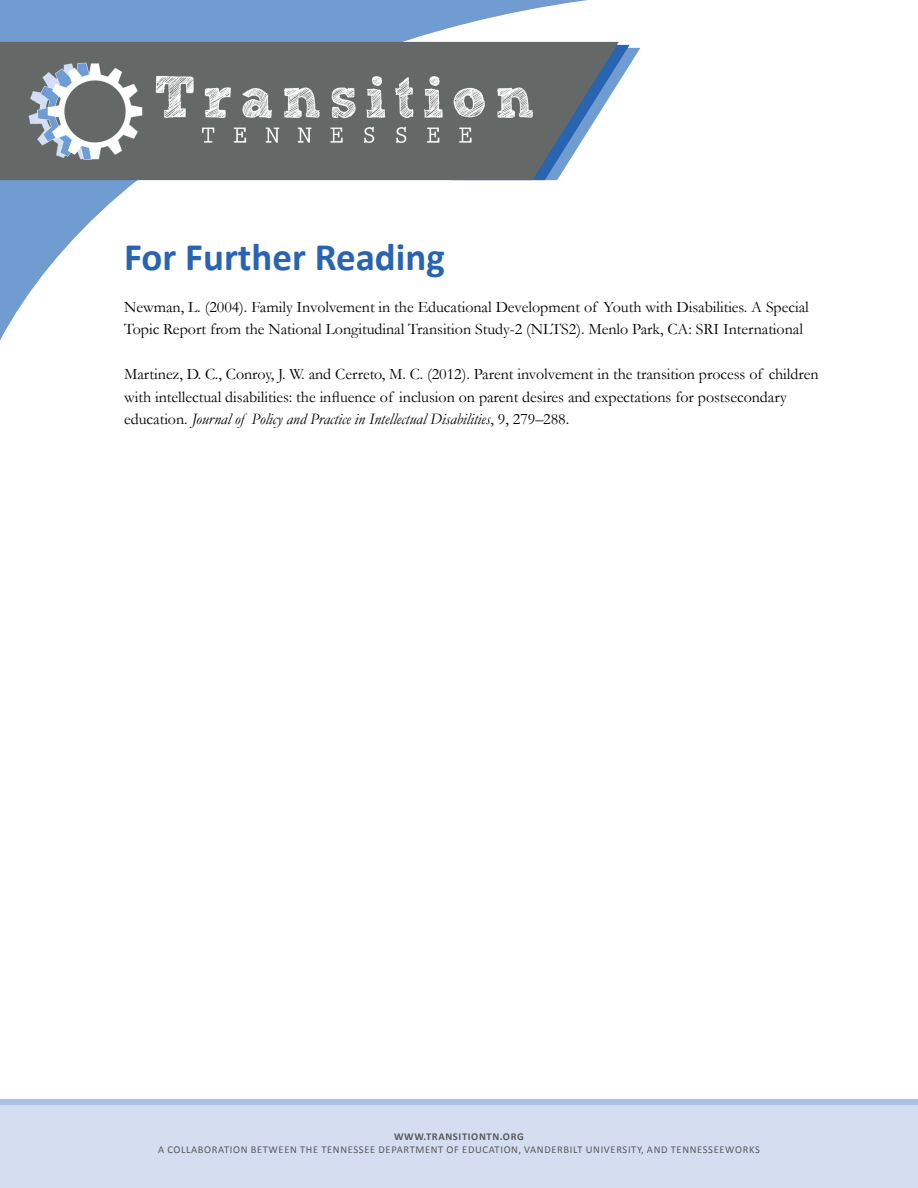
<style>
.page{position:relative;width:918px;height:1188px;background:#fff}
.page>*{position:absolute;margin:0;border:0;box-sizing:border-box;transform-origin:0 0}
.Copy{font:700 39px "Calibri";color:#2864b0}
.Table_text{font:16.05px/22.5px "Garamond";letter-spacing:-.005em;color:#000}
.t1{font:10.5px "Calibri";letter-spacing:.06em;color:#58595b}
.t2{font:700 10.5px "Calibri";letter-spacing:.06em;color:#58595b}
.s1{font-style:italic}
</style>
<div class="page">
<div style="left:0;top:1099px;width:918px;height:89px;background:#d5def1"></div>
<svg style="left:0;top:0;width:641px;height:341px"></svg>
<svg style="left:619px;top:45px;width:21px;height:135px"></svg>
<svg style="left:0;top:42px;width:619px;height:138px;background:#747e84"></svg>
<img style="left:6px;top:55px;width:547px;height:109px">
<p class="Copy" style="left:124px;top:232px;width:322px">For Further Reading</p>
<p class="Table_text" style="left:124px;top:295px;width:686px">Newman, L. (2004). Family Involvement in the Educational Development of Youth with Disabilities. A Special<br>Topic Report from the National Longitudinal Transition Study-2 (NLTS2). Menlo Park, CA: SRI International</p>
<p class="Table_text" style="left:124px;top:363px;width:696px">Martinez, D. C., Conroy, J. W. and Cerreto, M. C. (2012). Parent involvement in the transition process of children with intellectual disabilities: the influence of inclusion on parent desires and expectations for postsecondary education. <span class="s1">Journal of Policy and Practice in Intellectual Disabilities</span>, 9, 279–288.</p>
<p class="t2" style="left:394px;top:1130px;width:131px">WWW.TRANSITIONTN.ORG</p>
<p class="t1" style="left:158px;top:1143px;width:603px">A COLLABORATION BETWEEN THE TENNESSEE DEPARTMENT OF EDUCATION, VANDERBILT UNIVERSITY, AND TENNESSEEWORKS</p>
</div>
